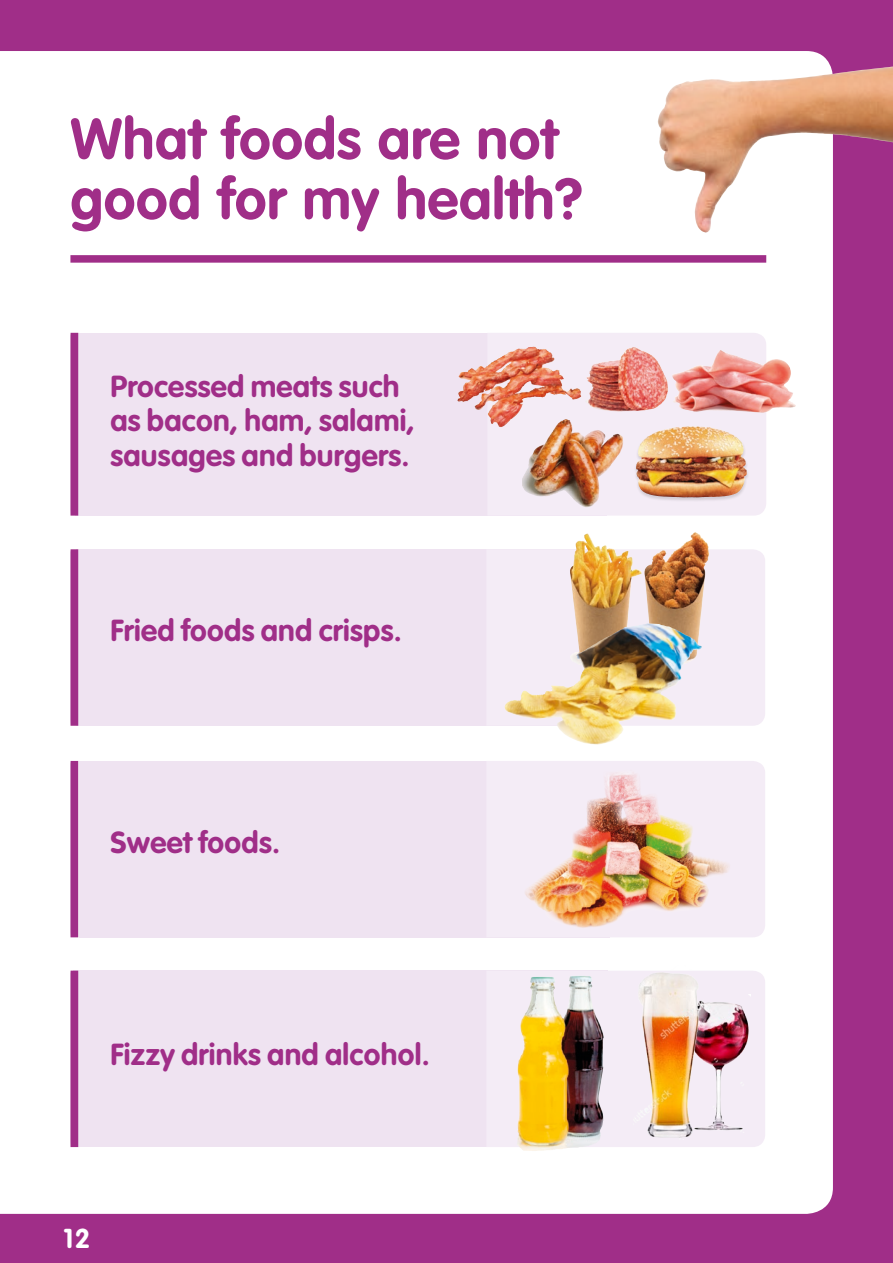
<style>
.page{position:relative;width:893px;height:1263px;background:#a02e88}
.page>*{position:absolute;margin:0;border:0;box-sizing:border-box;transform-origin:0 0}
.t1{font:700 57px/60px "VAG Rounded";letter-spacing:.01em;color:#a02e88}
.t2{font:700 30px/34.5px "VAG Rounded";letter-spacing:.01em;color:#a02e88}
.t3{font:700 27px "VAG Rounded";color:#fff}
</style>
<div class="page">
<div style="left:0;top:51px;width:833px;height:1163px;background:#fff"></div>
<div style="left:70px;top:255px;width:696px;height:8px;background:#a02e88"></div>
<img style="left:657px;top:67px;width:234px;height:166px">
<div style="left:76px;top:333px;width:531px;height:183px;background:#efe3f1"></div>
<svg style="left:70px;top:333px;width:8px;height:183px"></svg>
<img style="left:487px;top:333px;width:279px;height:183px">
<div style="left:634px;top:426px;width:115px;height:76px;background:#1d1d1b;opacity:.15"></div>
<img style="left:636px;top:426px;width:52px;height:43px">
<img style="left:522px;top:419px;width:55px;height:83px">
<img style="left:585px;top:347px;width:48px;height:64px">
<img style="left:511px;top:347px;width:22px;height:5px">
<img style="left:672px;top:350px;width:48px;height:62px">
<div style="left:76px;top:549px;width:531px;height:177px;background:#efe3f1"></div>
<svg style="left:70px;top:549px;width:8px;height:177px"></svg>
<img style="left:504px;top:549px;width:261px;height:177px">
<img style="left:657px;top:532px;width:37px;height:30px">
<img style="left:525px;top:624px;width:121px;height:71px">
<div style="left:79px;top:761px;width:531px;height:176px;background:#efe3f1"></div>
<svg style="left:70px;top:761px;width:8px;height:176px"></svg>
<img style="left:525px;top:761px;width:240px;height:176px">
<img style="left:548px;top:770px;width:78px;height:102px">
<div style="left:74px;top:971px;width:534px;height:176px;background:#efe3f1"></div>
<svg style="left:70px;top:971px;width:8px;height:176px"></svg>
<svg style="left:517px;top:971px;width:248px;height:176px;background:#d7c19c"></svg>
<img style="left:520px;top:976px;width:61px;height:58px">
<img style="left:705px;top:995px;width:46px;height:137px">
<img style="left:634px;top:965px;width:71px;height:175px">
<h1 class="t1" style="left:70px;top:108px;width:514px">What foods are not good for my health?</h1>
<p class="t2" style="left:110px;top:369px;width:306px">Processed meats such as bacon, ham, salami, sausages and burgers.</p>
<p class="t2" style="left:110px;top:613px;width:293px">Fried foods and crisps.</p>
<p class="t2" style="left:110px;top:825px;width:171px">Sweet foods.</p>
<p class="t2" style="left:110px;top:1037px;width:321px">Fizzy drinks and alcohol.</p>
<p class="t3" style="left:63px;top:1222px;width:28px">12</p>
</div>
